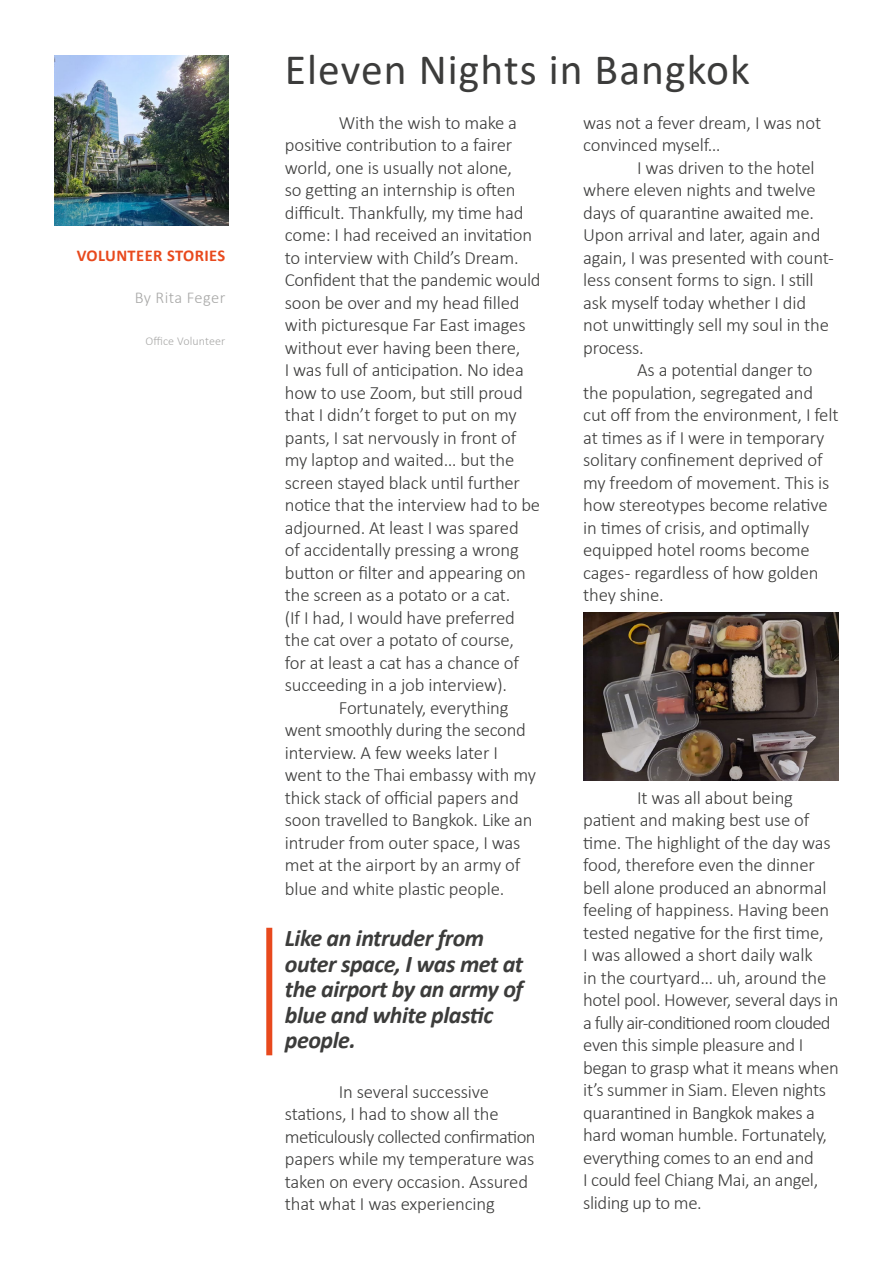
<style>
.page{position:relative;width:893px;height:1263px;background:#fff}
.page>*{position:absolute;margin:0;border:0;box-sizing:border-box;transform-origin:0 0}
.t1{font:43.5px "Calibri";letter-spacing:.025em;color:#3c3c3b}
.t2{font:italic 700 24px/25.5px "Calibri";letter-spacing:-.02em;color:#3c3c3b}
.t3{font:300 18.75px/22.5px "Calibri";letter-spacing:-.01em;color:#3c3c3b}
.t4{font:700 16.5px "Calibri";letter-spacing:.025em;color:#e8491d}
.t5{font:300 16.5px "Calibri";letter-spacing:.02em;color:#a8a8a7}
.t6{font:300 12px "Calibri";letter-spacing:.01em;color:#a8a8a7}
</style>
<div class="page">
<img style="left:54px;top:55px;width:174px;height:170px">
<div style="left:266px;top:928px;width:6px;height:127px;background:#e8491d"></div>
<img style="left:583px;top:612px;width:256px;height:168px">
<p class="t4" style="left:77px;top:244px;width:150px">VOLUNTEER STORIES</p>
<p class="t5" style="left:135px;top:287px;width:92px">By Rita Feger</p>
<p class="t6" style="left:145px;top:334px;width:81px">Office Volunteer</p>
<h1 class="t1" style="left:285px;top:39px;width:467px">Eleven Nights in Bangkok</h1>
<p class="t3" style="left:339px;top:111px;width:180px">With the wish to make a</p>
<p class="t3" style="left:285px;top:133px;width:229px">positive contribution to a fairer</p>
<p class="t3" style="left:285px;top:156px;width:229px">world, one is usually not alone,</p>
<p class="t3" style="left:285px;top:178px;width:232px">so getting an internship is often</p>
<p class="t3" style="left:285px;top:201px;width:240px">difficult. Thankfully, my time had</p>
<p class="t3" style="left:285px;top:223px;width:249px">come: I had received an invitation</p>
<p class="t3" style="left:285px;top:246px;width:235px">to interview with Child’s Dream.</p>
<p class="t3" style="left:285px;top:268px;width:257px">Confident that the pandemic would</p>
<p class="t3" style="left:285px;top:291px;width:236px">soon be over and my head filled</p>
<p class="t3" style="left:285px;top:313px;width:242px">with picturesque Far East images</p>
<p class="t3" style="left:285px;top:336px;width:237px">without ever having been there,</p>
<p class="t3" style="left:285px;top:358px;width:240px">I was full of anticipation. No idea</p>
<p class="t3" style="left:285px;top:381px;width:239px">how to use Zoom, but still proud</p>
<p class="t3" style="left:285px;top:403px;width:233px">that I didn’t forget to put on my</p>
<p class="t3" style="left:285px;top:426px;width:233px">pants, I sat nervously in front of</p>
<p class="t3" style="left:285px;top:448px;width:231px">my laptop and waited… but the</p>
<p class="t3" style="left:285px;top:471px;width:237px">screen stayed black until further</p>
<p class="t3" style="left:285px;top:493px;width:257px">notice that the interview had to be</p>
<p class="t3" style="left:285px;top:516px;width:235px">adjourned. At least I was spared</p>
<p class="t3" style="left:285px;top:538px;width:235px">of accidentally pressing a wrong</p>
<p class="t3" style="left:285px;top:561px;width:243px">button or filter and appearing on</p>
<p class="t3" style="left:285px;top:583px;width:227px">the screen as a potato or a cat.</p>
<p class="t3" style="left:285px;top:606px;width:232px">(If I had, I would have preferred</p>
<p class="t3" style="left:285px;top:628px;width:231px">the cat over a potato of course,</p>
<p class="t3" style="left:285px;top:651px;width:236px">for at least a cat has a chance of</p>
<p class="t3" style="left:285px;top:673px;width:224px">succeeding in a job interview).</p>
<p class="t3" style="left:339px;top:696px;width:171px">Fortunately, everything</p>
<p class="t3" style="left:285px;top:718px;width:242px">went smoothly during the second</p>
<p class="t3" style="left:285px;top:741px;width:215px">interview. A few weeks later I</p>
<p class="t3" style="left:285px;top:763px;width:253px">went to the Thai embassy with my</p>
<p class="t3" style="left:285px;top:786px;width:235px">thick stack of official papers and</p>
<p class="t3" style="left:285px;top:808px;width:249px">soon travelled to Bangkok. Like an</p>
<p class="t3" style="left:285px;top:831px;width:237px">intruder from outer space, I was</p>
<p class="t3" style="left:285px;top:853px;width:237px">met at the airport by an army of</p>
<p class="t3" style="left:285px;top:877px;width:221px">blue and white plastic people.</p>
<p class="t2" style="left:285px;top:924px;width:240px">Like an intruder from outer space, I was met at the airport by an army of blue and white plastic people.</p>
<p class="t3" style="left:285px;top:1080px;width:252px;text-indent:54px">In several successive stations, I had to show all the meticulously collected confirmation papers while my temperature was taken on every occasion. Assured that what I was experiencing</p>
<p class="t3" style="left:583px;top:111px;width:240px">was not a fever dream, I was not convinced myself…</p>
<p class="t3" style="left:583px;top:156px;width:252px;text-indent:54px">I was driven to the hotel where eleven nights and twelve days of quarantine awaited me.<br>Upon arrival and later, again and again, I was presented with count&shy;less consent forms to sign. I still ask myself today whether I did not unwittingly sell my soul in the process.</p>
<p class="t3" style="left:583px;top:358px;width:257px;text-indent:54px">As a potential danger to the population, segregated and cut off from the environment, I felt at times as if I were in temporary solitary confinement deprived of my freedom of movement. This is how stereotypes become relative in times of crisis, and optimally equipped hotel rooms become cages - regardless of how golden they shine.</p>
<p class="t3" style="left:583px;top:786px;width:257px;text-indent:54px">It was all about being patient and making best use of time. The highlight of the day was food, therefore even the dinner bell alone produced an abnormal feeling of happiness. Having been tested negative for the first time,<br>I was allowed a short daily walk<br>in the courtyard… uh, around the hotel pool. However, several days in a fully air-conditioned room clouded even this simple pleasure and I began to grasp what it means when it’s summer in Siam. Eleven nights quarantined in Bangkok makes a hard woman humble. Fortunately, everything comes to an end and<br>I could feel Chiang Mai, an angel, sliding up to me.</p>
</div>
